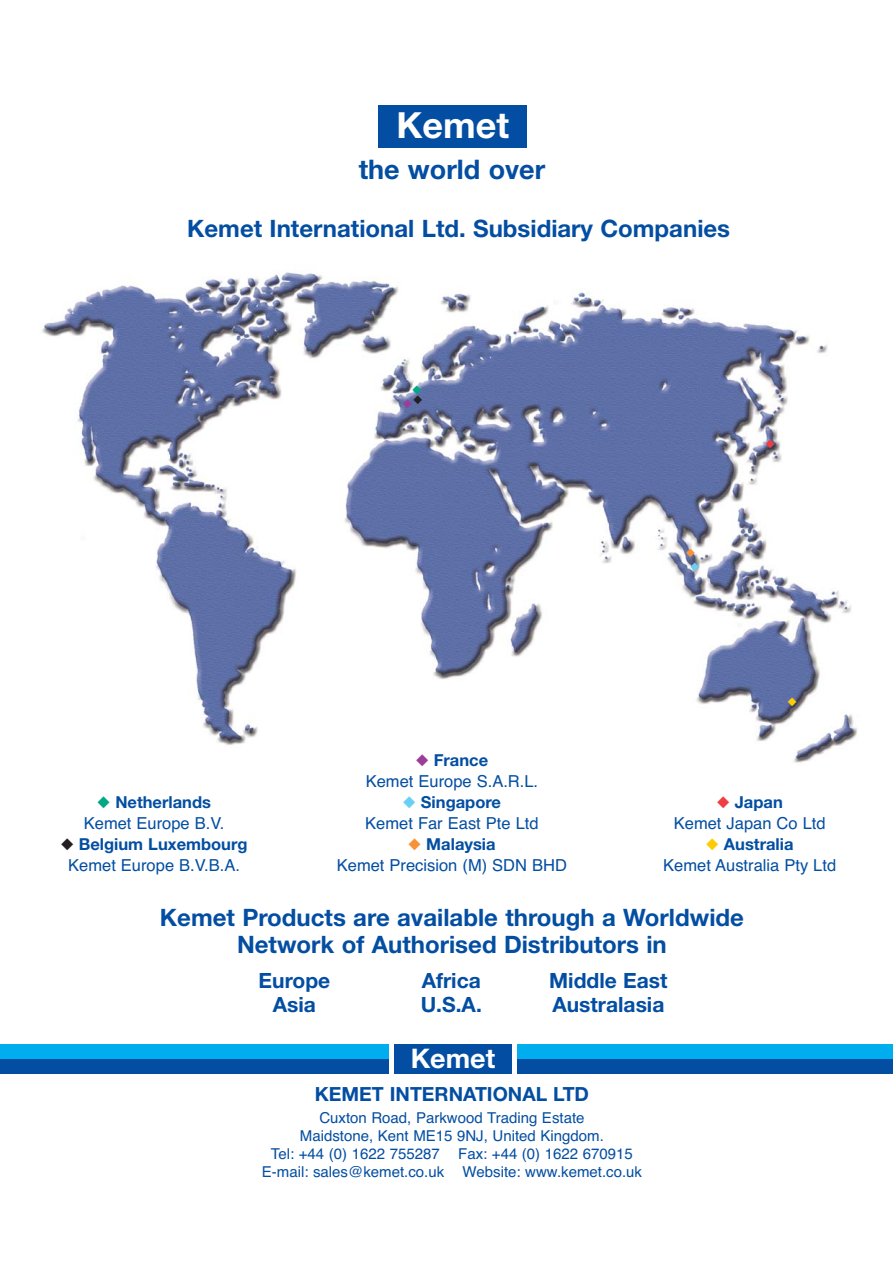
<style>
.page{position:relative;width:893px;height:1262px;background:#fff}
.page>*{position:absolute;margin:0;border:0;box-sizing:border-box;transform-origin:0 0}
.t1{font:700 36px "Helvetica Neue";color:#fff}
.t2{font:700 27px "Helvetica Neue";color:#034ea2}
.t3{font:700 27px "Helvetica Neue";color:#fff}
.t4{font:700 24px/27px "Helvetica Neue";color:#034ea2;text-align:center}
.t5{font:700 21px/24px "Helvetica Neue";color:#034ea2}
.t6{font:700 19.5px "Helvetica Neue";color:#034ea2}
.t7{font:16.5px/21px "Helvetica";color:#034ea2;text-align:center}
.t8{font:15px/18px "Helvetica";color:#034ea2;text-align:center}
.s1{color:#00a886}
.s2{font-family:"Helvetica Neue";font-weight:700}
.s3{color:#231f20}
.s4{color:#9c3d97}
.s5{color:#6acff6}
.s6{color:#f79239}
.s7{color:#ef3e42}
.s8{color:#fecc04}
</style>
<div class="page">
<div style="left:0;top:1044px;width:388px;height:15px;background:#00aeef"></div>
<div style="left:518px;top:1044px;width:374px;height:15px;background:#00aeef"></div>
<div style="left:0;top:1059px;width:388px;height:15px;background:#034ea2"></div>
<div style="left:518px;top:1059px;width:374px;height:15px;background:#034ea2"></div>
<div style="left:394px;top:1044px;width:117px;height:30px;background:#034ea2"></div>
<div style="left:378px;top:105px;width:149px;height:42px;background:#034ea2"></div>
<img style="left:42px;top:272px;width:816px;height:491px">
<svg style="left:766px;top:440px;width:8px;height:8px"></svg>
<svg style="left:788px;top:697px;width:8px;height:9px"></svg>
<svg style="left:686px;top:548px;width:13px;height:23px"></svg>
<svg style="left:403px;top:386px;width:19px;height:22px"></svg>
<p class="t1" style="left:396px;top:112px;width:114px">Kemet</p>
<p class="t2" style="left:358px;top:160px;width:188px">the world over</p>
<p class="t4" style="left:187px;top:217px;width:544px">Kemet International Ltd. Subsidiary Companies</p>
<p class="t7" style="left:84px;top:793px;width:142px"><span class="s1">◆</span> <span class="s2">Netherlands<br></span>Kemet Europe B.V.</p>
<p class="t7" style="left:61px;top:835px;width:188px"><span class="s3">◆</span> <span class="s2">Belgium Luxembourg<br></span>Kemet Europe B.V.B.A.</p>
<p class="t7" style="left:366px;top:751px;width:174px"><span class="s4">◆</span> <span class="s2">France<br></span>Kemet Europe S.A.R.L.</p>
<p class="t7" style="left:365px;top:793px;width:175px"><span class="s5">◆</span> <span class="s2">Singapore<br></span>Kemet Far East Pte Ltd</p>
<p class="t7" style="left:337px;top:835px;width:232px"><span class="s6">◆</span> <span class="s2">Malaysia<br></span>Kemet Precision (M) SDN BHD</p>
<p class="t7" style="left:673px;top:793px;width:153px"><span class="s7">◆</span> <span class="s2">Japan<br></span>Kemet Japan Co Ltd</p>
<p class="t7" style="left:663px;top:835px;width:174px"><span class="s8">◆</span> <span class="s2">Australia<br></span>Kemet Australia Pty Ltd</p>
<p class="t4" style="left:160px;top:906px;width:585px">Kemet Products are available through a Worldwide<br>Network of Authorised Distributors in</p>
<p class="t5" style="left:259px;top:970px;width:73px;text-align:center">Europe<br>Asia</p>
<p class="t5" style="left:421px;top:970px;width:63px">Africa<br>U.S.A.</p>
<p class="t5" style="left:549px;top:970px;width:120px">Middle East<br>Australasia</p>
<p class="t3" style="left:411px;top:1048px;width:86px">Kemet</p>
<p class="t6" style="left:315px;top:1087px;width:276px">KEMET INTERNATIONAL LTD</p>
<p class="t8" style="left:262px;top:1110px;width:381px">Cuxton Road, Parkwood Trading Estate<br>Maidstone, Kent ME15 9NJ, United Kingdom.<br>Tel: +44 (0) 1622 755287 Fax: +44 (0) 1622 670915<br>E-mail: sales@kemet.co.uk Website: www.kemet.co.uk</p>
</div>
